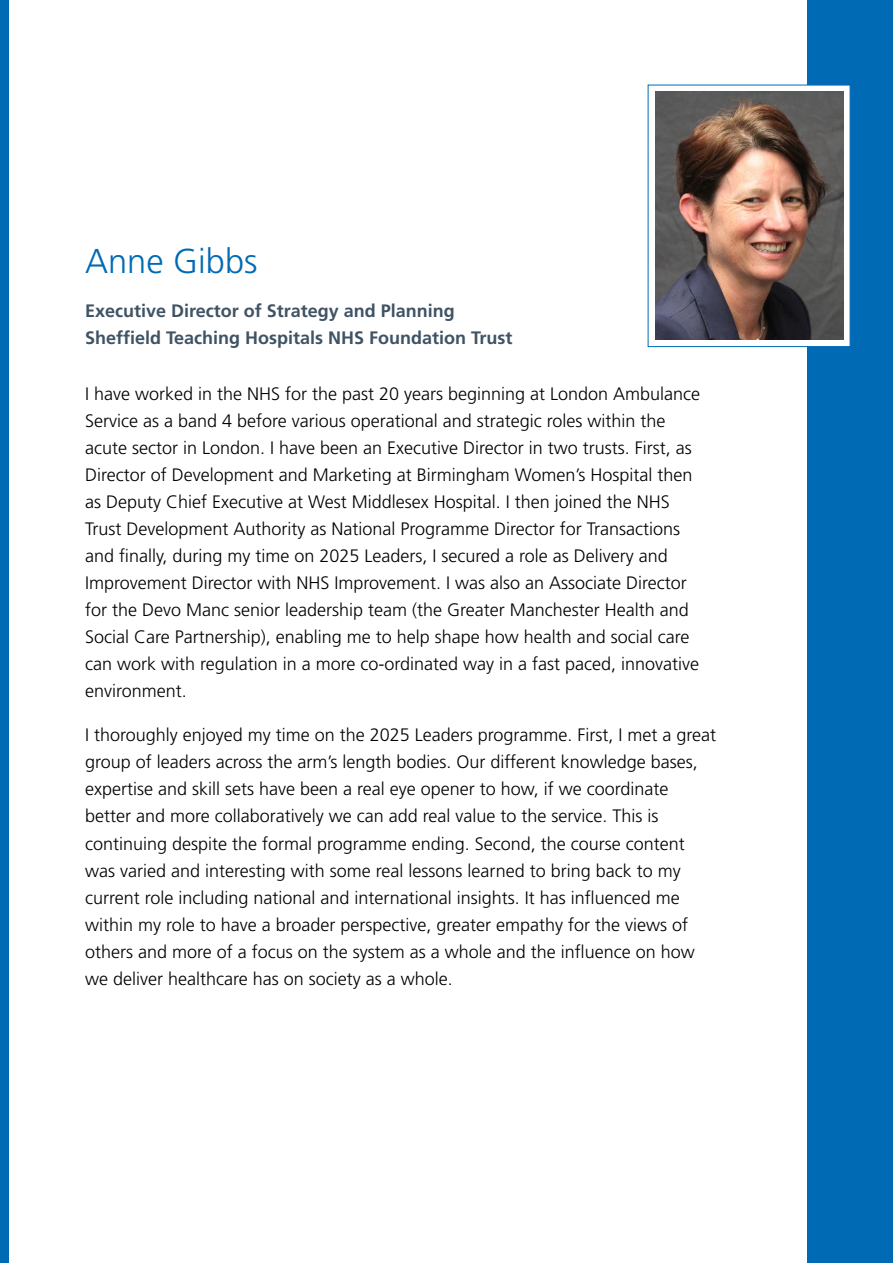
<style>
.page{position:relative;width:893px;height:1263px;background:#fff}
.page>*{position:absolute;margin:0;border:0;box-sizing:border-box;transform-origin:0 0}
.t1{font:300 34.5px "Frutiger";color:#006ab4}
.t2{font:300 18px/27px "Frutiger";color:#000}
.t3{font:700 18px/27px "Frutiger";color:#3f5364}
</style>
<div class="page">
<div style="left:808px;top:0;width:85px;height:1263px;background:#006ab4"></div>
<div style="left:0;top:0;width:9px;height:1263px;background:#006ab4"></div>
<div style="left:648px;top:85px;width:202px;height:262px;background:#fff"></div>
<img style="left:655px;top:91px;width:188px;height:249px">
<h1 class="t1" style="left:85px;top:241px;width:174px">Anne Gibbs</h1>
<p class="t3" style="left:85px;top:297px;width:429px">Executive Director of Strategy and Planning<br>Sheffield Teaching Hospitals NHS Foundation Trust</p>
<p class="t2" style="left:85px;top:381px;width:617px">I have worked in the NHS for the past 20 years beginning at London Ambulance Service as a band 4 before various operational and strategic roles within the acute sector in London. I have been an Executive Director in two trusts. First, as Director of Development and Marketing at Birmingham Women’s Hospital then as Deputy Chief Executive at West Middlesex Hospital. I then joined the NHS Trust Development Authority as National Programme Director for Transactions and finally, during my time on 2025 Leaders, I secured a role as Delivery and Improvement Director with NHS Improvement. I was also an Associate Director for the Devo Manc senior leadership team (the Greater Manchester Health and Social Care Partnership), enabling me to help shape how health and social care can work with regulation in a more co-ordinated way in a fast paced, innovative environment.</p>
<p class="t2" style="left:85px;top:722px;width:633px">I thoroughly enjoyed my time on the 2025 Leaders programme. First, I met a great group of leaders across the arm’s length bodies. Our different knowledge bases, expertise and skill sets have been a real eye opener to how, if we coordinate better and more collaboratively we can add real value to the service. This is continuing despite the formal programme ending. Second, the course content was varied and interesting with some real lessons learned to bring back to my current role including national and international insights. It has influenced me within my role to have a broader perspective, greater empathy for the views of others and more of a focus on the system as a whole and the influence on how we deliver healthcare has on society as a whole.</p>
</div>
